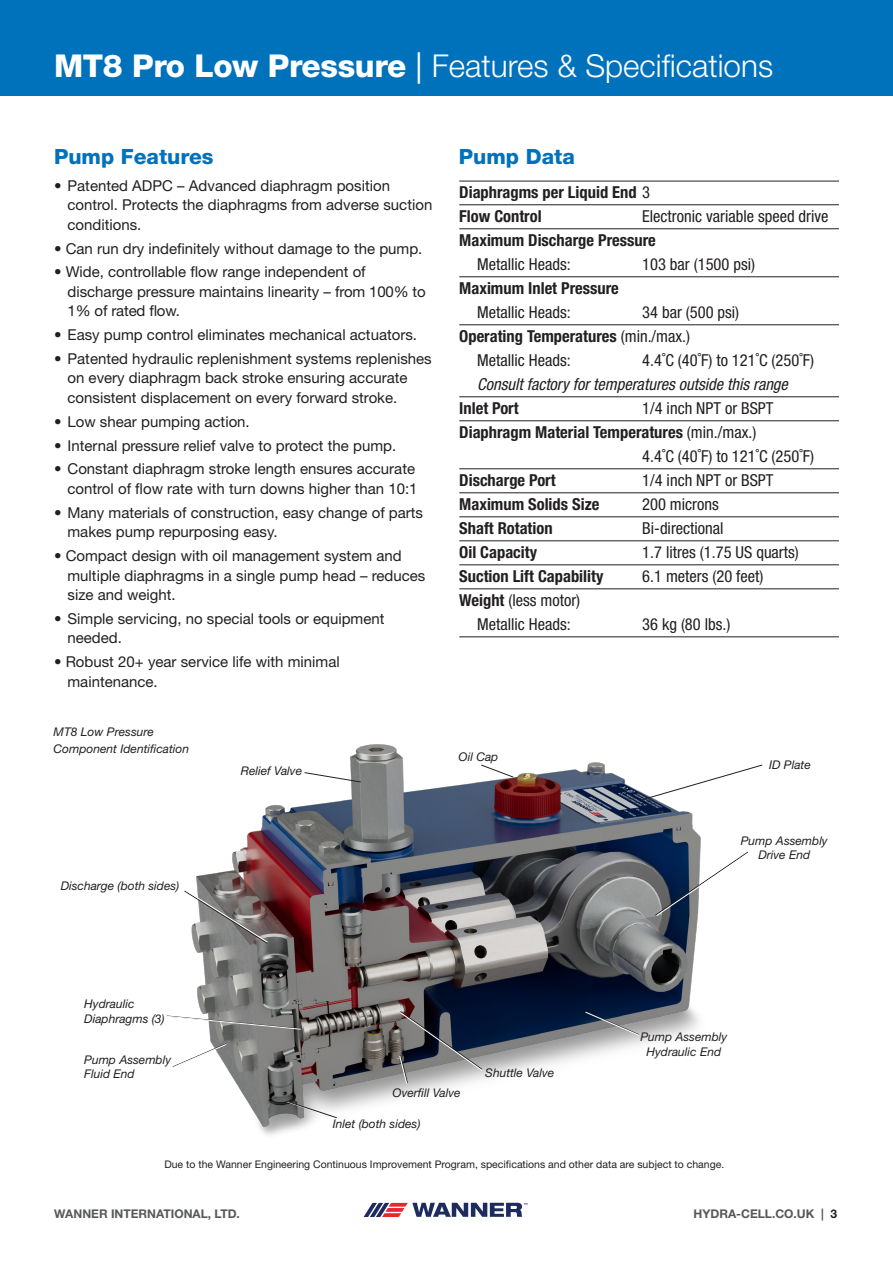
<style>
.page{position:relative;width:893px;height:1263px;background:#fff}
.page>*{position:absolute;margin:0;border:0;box-sizing:border-box;transform-origin:0 0}
.t1{font:300 31.5px "Helvetica Neue LT Std";color:#fff}
.t2{font:800 21px "Helvetica Neue LT Std";color:#0072bc}
.t3{font:condensed 16.5px "Helvetica Neue LT Std";color:#231f20}
.t4{font:700 condensed 16.5px "Helvetica Neue LT Std";color:#231f20}
.t5{font:italic condensed 16.5px/24px "Helvetica Neue LT Std";color:#231f20}
.t6{font:15px/19.5px "Helvetica Neue LT Std";color:#231f20}
.t7{font:italic 12px/14.4px "Helvetica Neue LT Std";color:#231f20}
.t8{font:700 12px "Helvetica Neue LT Std";color:#57585a}
.t9{font:10.5px "Helvetica Neue LT Std";color:#231f20}
.s1{font-weight:800}
.s2{font-weight:400}
.s3{font-style:normal}
.s4{font-weight:700}
.s5{color:#231f20}
</style>
<div class="page">
<div style="left:0;top:0;width:893px;height:95px;background:#0072bc"></div>
<svg style="left:364px;top:1203px;width:163px;height:14px"></svg>
<hr style="left:459px;top:181px;width:380px;height:1px;background:#231f20">
<hr style="left:459px;top:204px;width:380px;height:1px;background:#231f20">
<hr style="left:459px;top:228px;width:380px;height:1px;background:#231f20">
<hr style="left:459px;top:276px;width:380px;height:1px;background:#231f20">
<hr style="left:459px;top:324px;width:380px;height:1px;background:#231f20">
<hr style="left:459px;top:396px;width:380px;height:1px;background:#231f20">
<hr style="left:459px;top:420px;width:380px;height:1px;background:#231f20">
<hr style="left:459px;top:468px;width:380px;height:1px;background:#231f20">
<hr style="left:459px;top:492px;width:380px;height:1px;background:#231f20">
<hr style="left:459px;top:516px;width:380px;height:1px;background:#231f20">
<hr style="left:459px;top:540px;width:380px;height:1px;background:#231f20">
<hr style="left:459px;top:564px;width:380px;height:1px;background:#231f20">
<hr style="left:459px;top:588px;width:380px;height:1px;background:#231f20">
<hr style="left:459px;top:636px;width:380px;height:1px;background:#231f20">
<img style="left:193px;top:744px;width:508px;height:391px">
<svg style="left:304px;top:772px;width:58px;height:11px"></svg>
<svg style="left:480px;top:764px;width:34px;height:14px"></svg>
<svg style="left:641px;top:764px;width:122px;height:37px"></svg>
<svg style="left:654px;top:851px;width:94px;height:66px"></svg>
<svg style="left:286px;top:1101px;width:51px;height:18px"></svg>
<svg style="left:184px;top:889px;width:85px;height:55px;background:#928d8c"></svg>
<svg style="left:172px;top:1043px;width:55px;height:25px"></svg>
<svg style="left:399px;top:1010px;width:84px;height:74px;background:#62666f"></svg>
<svg style="left:166px;top:1015px;width:136px;height:15px"></svg>
<svg style="left:585px;top:1010px;width:55px;height:26px"></svg>
<p class="t1" style="left:54px;top:47px;width:721px"><span class="s1">MT8 Pro Low Pressure</span> <span class="s2">|</span> Features &amp; Specifications</p>
<p class="t2" style="left:54px;top:144px;width:161px">Pump Features</p>
<p class="t6" style="left:68px;top:175px;width:366px;text-indent:-14px">• Patented ADPC – Advanced diaphragm position control. Protects the diaphragms from adverse suction conditions.</p>
<p class="t6" style="left:54px;top:238px;width:370px">• Can run dry indefinitely without damage to the pump.</p>
<p class="t6" style="left:68px;top:262px;width:360px;text-indent:-14px">• Wide, controllable flow range independent of discharge pressure maintains linearity – from 100% to<br>1% of rated flow.</p>
<p class="t6" style="left:54px;top:325px;width:365px">• Easy pump control eliminates mechanical actuators.</p>
<p class="t6" style="left:68px;top:349px;width:366px;text-indent:-14px">• Patented hydraulic replenishment systems replenishes on every diaphragm back stroke ensuring accurate consistent displacement on every forward stroke.</p>
<p class="t6" style="left:54px;top:411px;width:197px">• Low shear pumping action.</p>
<p class="t6" style="left:54px;top:435px;width:344px">• Internal pressure relief valve to protect the pump.</p>
<p class="t6" style="left:54px;top:459px;width:365px;text-align:right">• Constant diaphragm stroke length ensures accurate control of flow rate with turn downs higher than 10:1</p>
<p class="t6" style="left:68px;top:502px;width:357px;text-indent:-14px">• Many materials of construction, easy change of parts makes pump repurposing easy.</p>
<p class="t6" style="left:68px;top:546px;width:359px;text-indent:-14px">• Compact design with oil management system and multiple diaphragms in a single pump head – reduces size and weight.</p>
<p class="t6" style="left:68px;top:609px;width:319px;text-indent:-14px">• Simple servicing, no special tools or equipment needed.</p>
<p class="t6" style="left:68px;top:652px;width:274px;text-indent:-14px">• Robust 20+ year service life with minimal maintenance.</p>
<p class="t7" style="left:54px;top:723px;width:137px;line-height:16.5px">MT8 Low Pressure<br>Component Identification</p>
<p class="t7" style="left:61px;top:878px;width:120px">Discharge (both sides)</p>
<p class="t7" style="left:241px;top:763px;width:63px">Relief Valve</p>
<p class="t2" style="left:459px;top:144px;width:117px">Pump Data</p>
<p class="t4" style="left:459px;top:182px;width:192px">Diaphragms per Liquid End <span class="s2">3</span></p>
<p class="t4" style="left:459px;top:206px;width:84px">Flow Control</p>
<p class="t3" style="left:642px;top:206px;width:188px">Electronic variable speed drive</p>
<p class="t4" style="left:459px;top:230px;width:198px">Maximum Discharge Pressure</p>
<p class="t3" style="left:477px;top:254px;width:95px">Metallic Heads:</p>
<p class="t3" style="left:642px;top:254px;width:114px">103 bar (1500 psi)</p>
<p class="t4" style="left:459px;top:278px;width:161px">Maximum Inlet Pressure</p>
<p class="t3" style="left:477px;top:302px;width:95px">Metallic Heads:</p>
<p class="t3" style="left:642px;top:302px;width:99px">34 bar (500 psi)</p>
<p class="t4" style="left:459px;top:326px;width:232px">Operating Temperatures <span class="s2">(min./max.)</span></p>
<p class="t3" style="left:477px;top:350px;width:95px">Metallic Heads:</p>
<p class="t5" style="left:477px;top:348px;width:338px;text-indent:165px"><span class="s3">4.4˚C (40˚F) to 121˚C (250˚F)<br></span>Consultfactoryfortemperaturesoutsidethisrange</p>
<p class="t4" style="left:459px;top:398px;width:61px">Inlet Port</p>
<p class="t3" style="left:642px;top:398px;width:133px">1/4 inch NPT or BSPT</p>
<p class="t4" style="left:459px;top:422px;width:299px">Diaphragm Material Temperatures <span class="s2">(min./max.)</span></p>
<p class="t3" style="left:642px;top:446px;width:173px">4.4˚C (40˚F) to 121˚C (250˚F)</p>
<p class="t4" style="left:459px;top:470px;width:98px">Discharge Port</p>
<p class="t3" style="left:642px;top:470px;width:133px">1/4 inch NPT or BSPT</p>
<p class="t4" style="left:459px;top:494px;width:142px">Maximum Solids Size</p>
<p class="t3" style="left:642px;top:494px;width:78px">200 microns</p>
<p class="t4" style="left:459px;top:518px;width:95px">Shaft Rotation</p>
<p class="t3" style="left:642px;top:518px;width:83px">Bi-directional</p>
<p class="t4" style="left:459px;top:542px;width:79px">Oil Capacity</p>
<p class="t3" style="left:642px;top:542px;width:158px">1.7 litres (1.75 US quarts)</p>
<p class="t4" style="left:459px;top:566px;width:146px">Suction Lift Capability</p>
<p class="t3" style="left:642px;top:566px;width:123px">6.1 meters (20 feet)</p>
<p class="t3" style="left:459px;top:590px;width:122px"><span class="s4">Weight</span> (less motor)</p>
<p class="t3" style="left:477px;top:614px;width:95px">Metallic Heads:</p>
<p class="t3" style="left:642px;top:614px;width:90px">36 kg (80 lbs.)</p>
<p class="t7" style="left:459px;top:749px;width:41px">Oil Cap</p>
<p class="t7" style="left:769px;top:757px;width:43px">ID Plate</p>
<p class="t7" style="left:741px;top:833px;width:88px;text-align:center">Pump Assembly<br>Drive End</p>
<p class="t7" style="left:84px;top:997px;width:82px">Hydraulic<br>Diaphragms (3)</p>
<p class="t7" style="left:84px;top:1052px;width:88px">Pump Assembly<br>Fluid End</p>
<p class="t7" style="left:485px;top:1065px;width:71px">Shuttle Valve</p>
<p class="t7" style="left:640px;top:1030px;width:88px;text-align:center">Pump Assembly<br>Hydraulic End</p>
<p class="t7" style="left:393px;top:1085px;width:70px">Overfill Valve</p>
<p class="t7" style="left:333px;top:1116px;width:89px">Inlet (both sides)</p>
<p class="t9" style="left:164px;top:1157px;width:561px">Due to the Wanner Engineering Continuous Improvement Program, specifications and other data are subject to change.</p>
<p class="t8" style="left:54px;top:1206px;width:187px">WANNER INTERNATIONAL, LTD.</p>
<p class="t8" style="left:694px;top:1206px;width:145px">HYDRA-CELL.CO.UK | <span class="s5">3</span></p>
</div>
